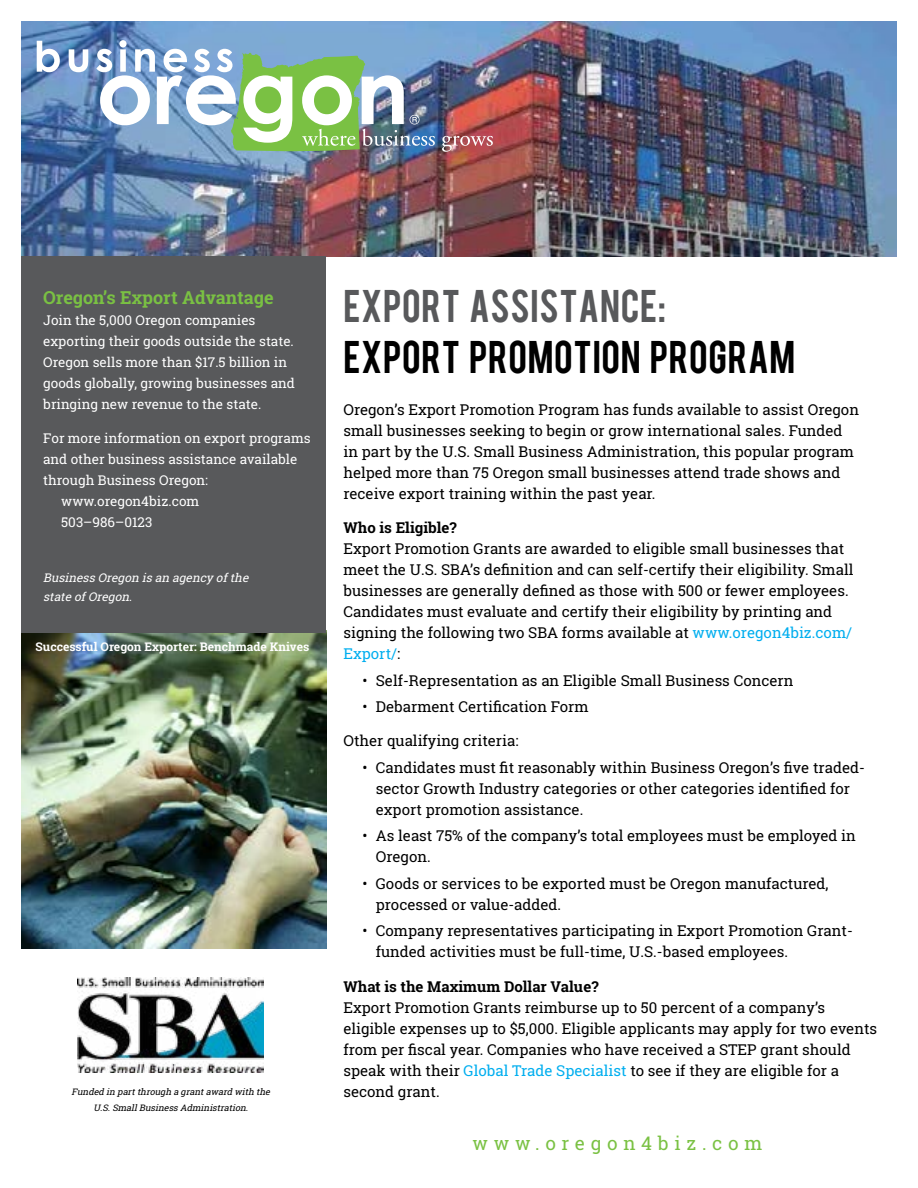
<style>
.page{position:relative;width:918px;height:1188px;background:#fff}
.page>*{position:absolute;margin:0;border:0;box-sizing:border-box;transform-origin:0 0}
.t1{font:36px/51px "Bebas";letter-spacing:.02em;color:#000}
.t2{font:18.9px "Roboto Slab";letter-spacing:.3em;color:#7ac143}
.t3{font:700 18px "Roboto Slab";color:#7ac143}
.t4{font:15px/21px "Roboto Slab";color:#000}
.t5{font:700 15px "Roboto Slab";color:#000}
.t6{font:13.5px/21px "Roboto Slab";color:#fff}
.t7{font:italic 12px/19.5px "Roboto Slab";color:#fff}
.t8{font:700 12px "Roboto Slab";color:#fff}
.t9{font:italic 9px/16.5px "Roboto Slab";color:#000;text-align:center}
.s1{font-style:normal}
.s2{color:#58595b}
.s3{color:#00aeef}
</style>
<div class="page">
<img style="left:22px;top:633px;width:304px;height:315px">
<img style="left:22px;top:22px;width:874px;height:234px">
<svg style="left:37px;top:41px;width:23px;height:31px"></svg>
<svg style="left:69px;top:49px;width:19px;height:23px"></svg>
<svg style="left:442px;top:136px;width:51px;height:16px"></svg>
<svg style="left:96px;top:40px;width:339px;height:111px"></svg>
<div style="left:22px;top:256px;width:304px;height:377px;background:#58595b"></div>
<img style="left:78px;top:978px;width:186px;height:95px">
<p class="t3" style="left:43px;top:285px;width:232px">Oregon’s Export Advantage</p>
<p class="t6" style="left:43px;top:309px;width:253px">Join the 5,000 Oregon companies exporting their goods outside the state.<br>Oregon sells more than $17.5 billion in goods globally, growing businesses and bringing new revenue to the state.</p>
<p class="t6" style="left:43px;top:427px;width:269px">For more information on export programs and other business assistance available through Business Oregon:</p>
<p class="t6" style="left:61px;top:490px;width:140px">www.oregon4biz.com<br>503–986–0123</p>
<p class="t7" style="left:43px;top:568px;width:210px">BusinessOregon isan agency ofthe state ofOregon<span class="s1">.</span></p>
<p class="t8" style="left:36px;top:638px;width:275px">Successful Oregon Exporter: Benchmade Knives</p>
<p class="t9" style="left:72px;top:1083px;width:202px">Funded in partthrough a grantaward with the<br>U.S.SmallBusinessAdministration.</p>
<p class="t1" style="left:343px;top:279px;width:453px"><span class="s2">EXPORT ASSISTANCE:<br></span>EXPORT PROMOTION PROGRAM</p>
<p class="t4" style="left:343px;top:399px;width:517px">Oregon’s Export Promotion Program has funds available to assist Oregon small businesses seeking to begin or grow international sales. Funded in part by the U.S. Small Business Administration, this popular program helped more than 75 Oregon small businesses attend trade shows and receive export training within the past year.</p>
<p class="t5" style="left:343px;top:517px;width:115px">Who is Eligible?</p>
<p class="t4" style="left:343px;top:538px;width:512px">Export Promotion Grants are awarded to eligible small businesses that meet the U.S. SBA’s definition and can self-certify their eligibility. Small businesses are generally defined as those with 500 or fewer employees.<br>Candidates must evaluate and certify their eligibility by printing and signing the following two SBA forms available at <span class="s3">www.oregon4biz.com/ Export/</span>:</p>
<p class="t4" style="left:362px;top:669px;width:433px">• Self-Representation as an Eligible Small Business Concern</p>
<p class="t4" style="left:362px;top:696px;width:228px">• Debarment Certification Form</p>
<p class="t4" style="left:343px;top:730px;width:177px">Other qualifying criteria:</p>
<p class="t4" style="left:376px;top:757px;width:491px;text-indent:-14px">• Candidates must fit reasonably within Business Oregon’s five traded&shy;sector Growth Industry categories or other categories identified for export promotion assistance.</p>
<p class="t4" style="left:376px;top:825px;width:481px;text-indent:-14px">• As least 75% of the company’s total employees must be employed in<br>Oregon.</p>
<p class="t4" style="left:376px;top:873px;width:454px;text-indent:-14px">• Goods or services to be exported must be Oregon manufactured, processed or value-added.</p>
<p class="t4" style="left:376px;top:920px;width:479px;text-indent:-14px">• Company representatives participating in Export Promotion Grant&shy;funded activities must be full-time, U.S.-based employees.</p>
<p class="t5" style="left:343px;top:976px;width:257px">What is the Maximum Dollar Value?</p>
<p class="t4" style="left:343px;top:996px;width:535px">Export Promotion Grants reimburse up to 50 percent of a company’s eligible expenses up to $5,000. Eligible applicants may apply for two events from per fiscal year. Companies who have received a STEP grant should speak with their <span class="s3">Global Trade Specialist</span> to see if they are eligible for a second grant.</p>
<p class="t2" style="left:472px;top:1130px;width:291px">www.oregon4biz.com</p>
</div>
